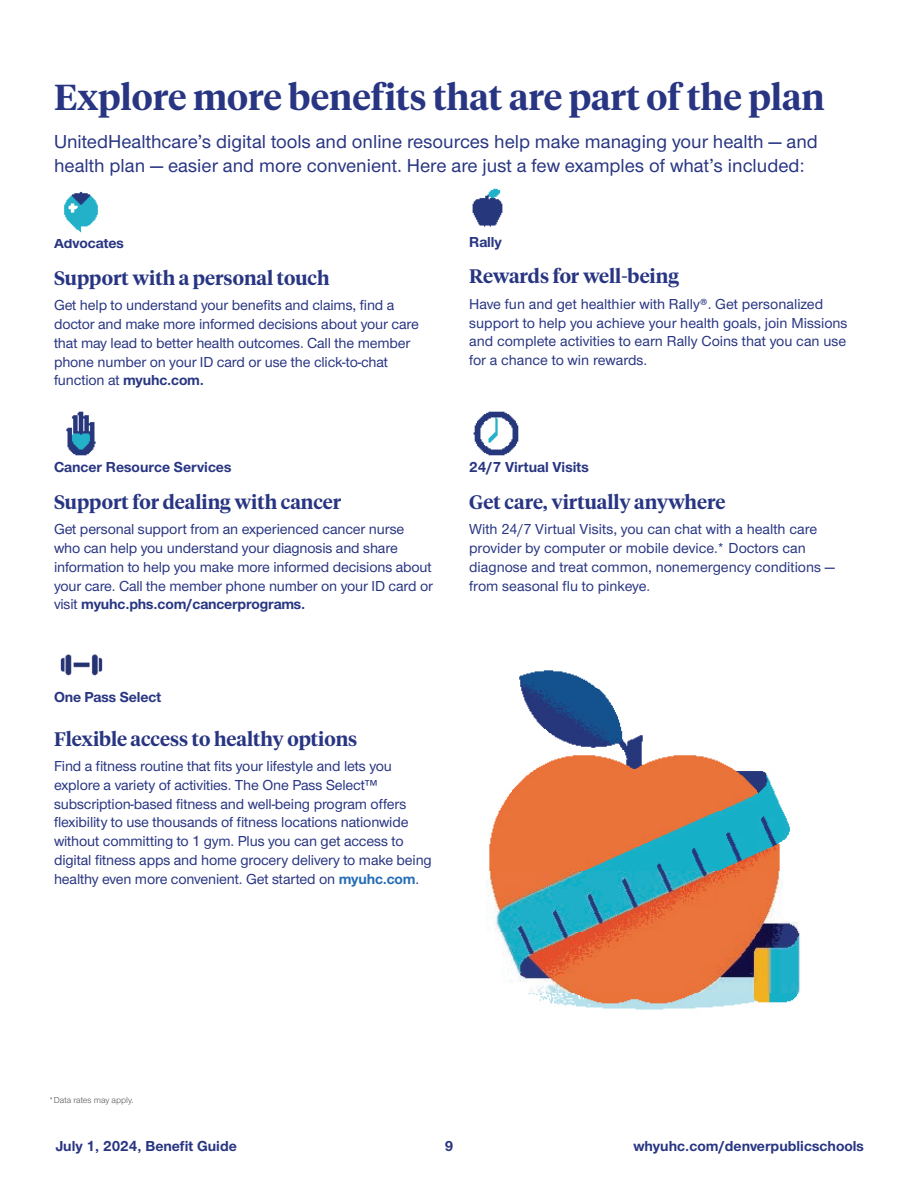
<style>
.page{position:relative;width:918px;height:1188px;background:#fff}
.page>*{position:absolute;margin:0;border:0;box-sizing:border-box;transform-origin:0 0}
.t1{font:600 36px "UHC Serif Headline";color:#283582}
.t2{font:500 19.5px/24px "UHC Sans";color:#283582}
.t3{font:600 19.5px "UHC Serif Headline";color:#283582}
.t4{font:500 15px/18.8px "UHC Sans";letter-spacing:-.01em;color:#283582}
.t5{font:700 15px "UHC Sans";color:#283582}
.t6{font:9px "UHC Sans";color:#57585a}
.s1{font-weight:700}
.s2{font-weight:700;color:#256db6}
</style>
<div class="page">
<img style="left:64px;top:192px;width:34px;height:41px">
<img style="left:66px;top:411px;width:30px;height:45px">
<img style="left:472px;top:188px;width:31px;height:39px">
<img style="left:473px;top:411px;width:46px;height:45px">
<img style="left:486px;top:670px;width:314px;height:340px">
<img style="left:60px;top:654px;width:43px;height:22px">
<h2 class="t1" style="left:54px;top:73px;width:772px">Explore more benefits that are part of the plan</h2>
<p class="t2" style="left:54px;top:128px;width:765px">UnitedHealthcare’s digital tools and online resources help make managing your health — and health plan — easier and more convenient. Here are just a few examples of what’s included:</p>
<p class="t5" style="left:54px;top:233px;width:72px">Advocates</p>
<h3 class="t3" style="left:54px;top:265px;width:277px">Support with a personal touch</h3>
<p class="t4" style="left:54px;top:295px;width:366px">Get help to understand your benefits and claims, find a doctor and make more informed decisions about your care that may lead to better health outcomes. Call the member phone number on your ID card or use the click-to-chat function at <span class="s1">myuhc.com.</span></p>
<p class="t5" style="left:54px;top:457px;width:179px">Cancer Resource Services</p>
<h3 class="t3" style="left:54px;top:489px;width:289px">Support for dealing with cancer</h3>
<p class="t4" style="left:54px;top:519px;width:380px">Get personal support from an experienced cancer nurse who can help you understand your diagnosis and share information to help you make more informed decisions about your care. Call the member phone number on your ID card or visit <span class="s1">myuhc.phs.com/cancerprograms.</span></p>
<p class="t5" style="left:54px;top:687px;width:109px">One Pass Select</p>
<h3 class="t3" style="left:54px;top:725px;width:305px">Flexible access to healthy options</h3>
<p class="t4" style="left:54px;top:756px;width:379px">Find a fitness routine that fits your lifestyle and lets you explore a variety of activities. The One Pass Select™ subscription-based fitness and well-being program offers flexibility to use thousands of fitness locations nationwide without committing to 1 gym. Plus you can get access to digital fitness apps and home grocery delivery to make being healthy even more convenient. Get started on <span class="s2">myuhc.com</span>.</p>
<p class="t5" style="left:469px;top:231px;width:34px">Rally</p>
<h3 class="t3" style="left:469px;top:263px;width:211px">Rewards for well-being</h3>
<p class="t4" style="left:469px;top:294px;width:380px">Have fun and get healthier with Rally®. Get personalized support to help you achieve your health goals, join Missions and complete activities to earn Rally Coins that you can use for a chance to win rewards.</p>
<p class="t5" style="left:469px;top:457px;width:121px">24/7 Virtual Visits</p>
<h3 class="t3" style="left:469px;top:489px;width:258px">Get care, virtually anywhere</h3>
<p class="t4" style="left:469px;top:519px;width:367px">With 24/7 Virtual Visits, you can chat with a health care provider by computer or mobile device.* Doctors can diagnose and treat common, nonemergency conditions — from seasonal flu to pinkeye.</p>
<p class="t6" style="left:49px;top:1094px;width:86px">* Data rates may apply.</p>
<p class="t5" style="left:56px;top:1136px;width:183px">July 1, 2024, Benefit Guide</p>
<p class="t5" style="left:445px;top:1136px;width:10px">9</p>
<p class="t5" style="left:633px;top:1136px;width:232px">whyuhc.com/denverpublicschools</p>
</div>
